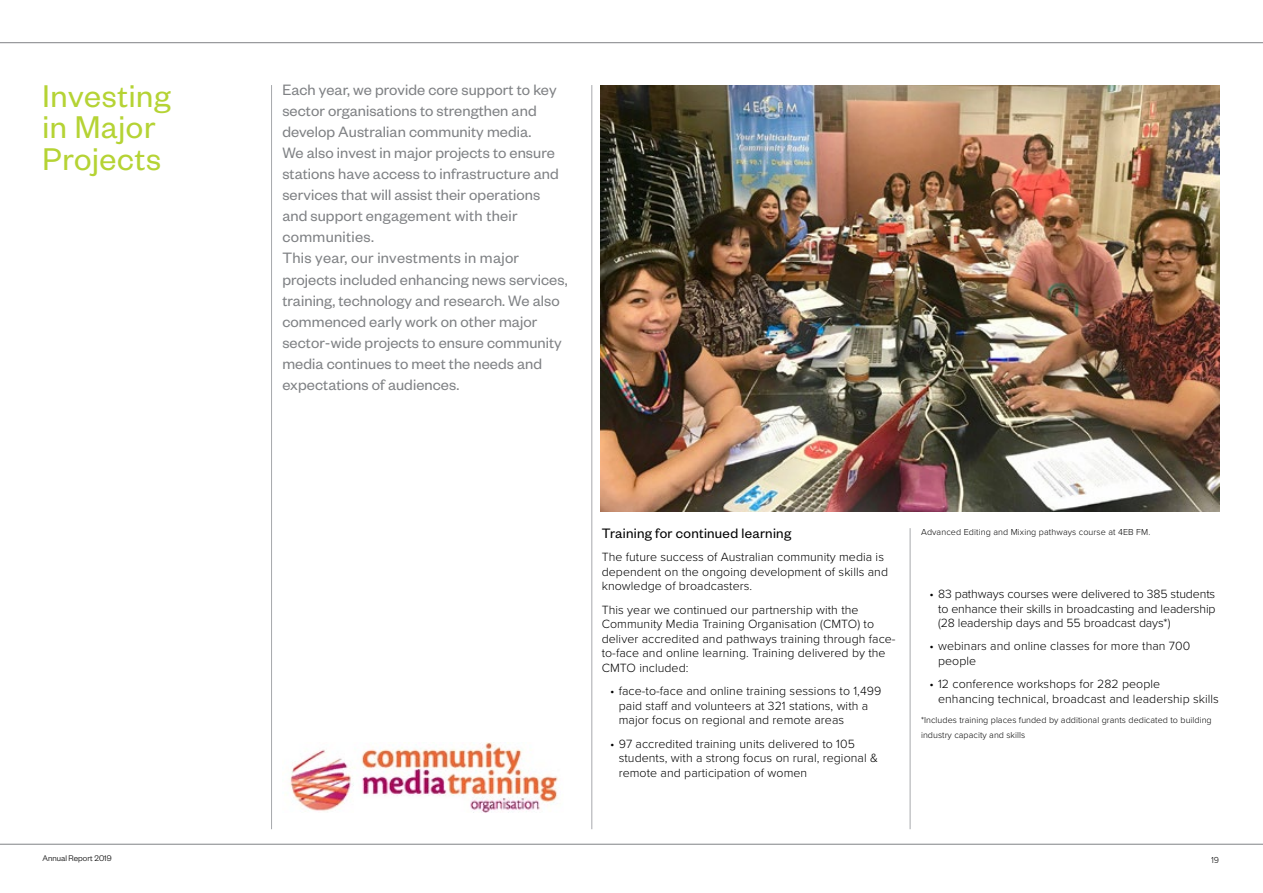
<style>
.page{position:relative;width:1263px;height:893px;background:#fff}
.page>*{position:absolute;margin:0;border:0;box-sizing:border-box;transform-origin:0 0}
.t1{font:34.5px/31.5px "Founders Grotesk";letter-spacing:.02em;color:#b5d334}
.t2{font:16.5px/21px "Founders Grotesk";letter-spacing:.005em;color:#808285}
.t3{font:15px "Founders Grotesk";letter-spacing:.02em;color:#000}
.t4{font:300 12.3px/14.7px "Proxima Nova";letter-spacing:.005em;color:#000}
.t5{font:300 9px/14.7px "Proxima Nova";letter-spacing:.005em;color:#000}
.t6{font:300 9px "Founders Grotesk";color:#000}
</style>
<div class="page">
<img style="left:600px;top:85px;width:619px;height:427px">
<hr style="left:910px;top:528px;width:1px;height:301px;background:#a7a9ac">
<hr style="left:591px;top:85px;width:1px;height:744px;background:#a7a9ac">
<hr style="left:271px;top:85px;width:1px;height:744px;background:#a7a9ac">
<img style="left:285px;top:742px;width:274px;height:70px">
<hr style="left:0;top:42px;width:1263px;height:1px;background:#808285">
<hr style="left:0;top:844px;width:1263px;height:1px;background:#808285">
<h1 class="t1" style="left:43px;top:78px;width:130px">Investing in Major<br>Projects</h1>
<p class="t2" style="left:282px;top:79px;width:287px">Each year, we provide core support to key sector organisations to strengthen and develop Australian community media.<br>We also invest in major projects to ensure stations have access to infrastructure and services that will assist their operations and support engagement with their communities.<br>This year, our investments in major projects included enhancing news services, training, technology and research. We also commenced early work on other major sector-wide projects to ensure community media continues to meet the needs and expectations of audiences.</p>
<p class="t3" style="left:602px;top:524px;width:191px">Training for continued learning</p>
<p class="t4" style="left:602px;top:549px;width:288px">The future success of Australian community media is dependent on the ongoing development of skills and knowledge of broadcasters.</p>
<p class="t4" style="left:602px;top:601px;width:295px">This year we continued our partnership with the Community Media Training Organisation (CMTO) to deliver accredited and pathways training through face&shy;to-face and online learning. Training delivered by the CMTO included:</p>
<p class="t4" style="left:619px;top:683px;width:264px;text-indent:-9px">• face-to-face and online training sessions to 1,499 paid staff and volunteers at 321 stations, with a major focus on regional and remote areas</p>
<p class="t4" style="left:619px;top:735px;width:261px;text-indent:-9px">• 97 accredited training units delivered to 105 students, with a strong focus on rural, regional &amp; remote and participation of women</p>
<p class="t5" style="left:921px;top:524px;width:231px">Advanced Editing and Mixing pathways course at 4EB FM.</p>
<p class="t4" style="left:938px;top:586px;width:279px;text-align:justify;text-indent:-9px">• 83 pathways courses were delivered to 385 students to enhance their skills in broadcasting and leadership (28 leadership days and 55 broadcast days*)</p>
<p class="t4" style="left:938px;top:638px;width:254px;text-indent:-9px">• webinars and online classes for more than 700 people</p>
<p class="t4" style="left:938px;top:676px;width:282px;text-indent:-9px">• 12 conference workshops for 282 people enhancing technical, broadcast and leadership skills</p>
<p class="t5" style="left:921px;top:712px;width:292px">*Includes training places funded by additional grants dedicated to building industry capacity and skills</p>
<p class="t6" style="left:43px;top:853px;width:71px">Annual Report 2019</p>
<p class="t5" style="left:1211px;top:852px;width:10px">19</p>
</div>
